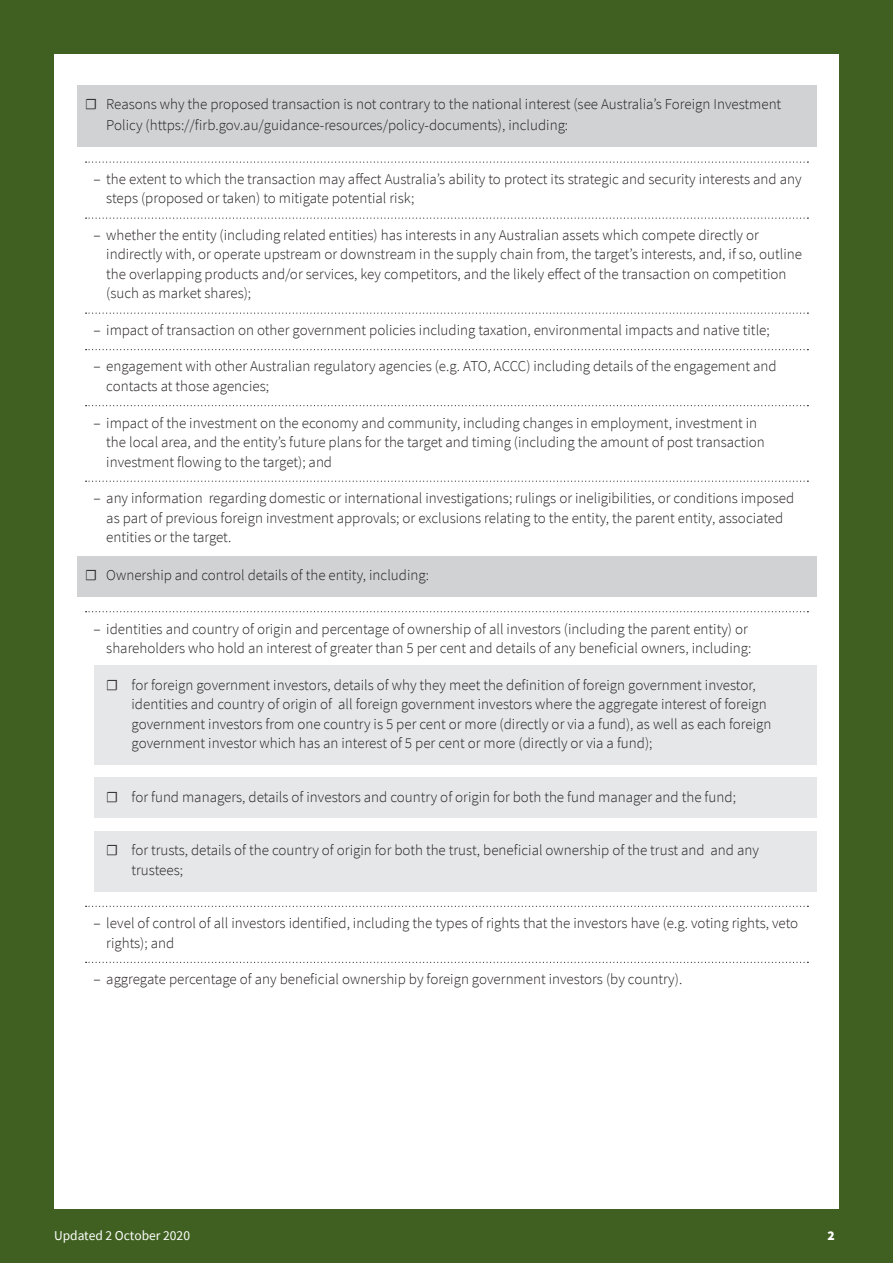
<style>
.page{position:relative;width:893px;height:1263px;background:#3f6020}
.page>*{position:absolute;margin:0;border:0;box-sizing:border-box;transform-origin:0 0}
.Body_text_INDENT_exa{font:300 15px/19.5px "Source Sans Pro";color:#231f20}
.Body_text_INDENT_sha{font:300 15px/19.5px "Source Sans Pro";color:#231f20}
.Body_text_INDENT{font:300 15px/21px "Source Sans Pro";color:#231f20}
.t1{font:13.5px "Source Sans Pro";color:#fff}
.t2{font:900 13.5px "Source Sans Pro";color:#fff}
</style>
<div class="page">
<div style="left:54px;top:54px;width:785px;height:1155px;background:#fff"></div>
<div style="left:77px;top:85px;width:739px;height:62px;background:#d1d2d4"></div>
<svg style="left:86px;top:162px;width:722px;height:1px"></svg>
<svg style="left:86px;top:218px;width:722px;height:1px"></svg>
<svg style="left:86px;top:313px;width:722px;height:1px"></svg>
<svg style="left:86px;top:349px;width:722px;height:1px"></svg>
<svg style="left:86px;top:405px;width:722px;height:1px"></svg>
<svg style="left:86px;top:481px;width:722px;height:1px"></svg>
<div style="left:77px;top:556px;width:739px;height:40px;background:#d1d2d4"></div>
<svg style="left:86px;top:611px;width:722px;height:1px"></svg>
<div style="left:94px;top:665px;width:722px;height:99px;background:#e6e7e9"></div>
<div style="left:94px;top:777px;width:722px;height:41px;background:#e6e7e9"></div>
<div style="left:94px;top:831px;width:722px;height:60px;background:#e6e7e9"></div>
<svg style="left:86px;top:906px;width:722px;height:1px"></svg>
<svg style="left:86px;top:962px;width:722px;height:1px"></svg>
<p class="Body_text_INDENT" style="left:106px;top:94px;width:676px;text-indent:-21px">☐ Reasons why the proposed transaction is not contrary to the national interest (see Australia’s Foreign Investment<br>Policy (https://firb.gov.au/guidance-resources/policy-documents), including:</p>
<p class="Body_text_INDENT_exa" style="left:106px;top:169px;width:697px;text-indent:-13px">– the extent to which the transaction may affect Australia’s ability to protect its strategic and security interests and any steps (proposed or taken) to mitigate potential risk;</p>
<p class="Body_text_INDENT_exa" style="left:106px;top:225px;width:697px;text-indent:-13px">– whether the entity (including related entities) has interests in any Australian assets which compete directly or indirectly with, or operate upstream or downstream in the supply chain from, the target’s interests, and, if so, outline the overlapping products and/or services, key competitors, and the likely effect of the transaction on competition (such as market shares);</p>
<p class="Body_text_INDENT_exa" style="left:94px;top:320px;width:678px">– impact of transaction on other government policies including taxation, environmental impacts and native title;</p>
<p class="Body_text_INDENT_exa" style="left:106px;top:357px;width:672px;text-indent:-13px">– engagement with other Australian regulatory agencies (e.g. ATO, ACCC) including details of the engagement and contacts at those agencies;</p>
<p class="Body_text_INDENT_exa" style="left:106px;top:413px;width:660px;text-indent:-13px">– impact of the investment on the economy and community, including changes in employment, investment in the local area, and the entity’s future plans for the target and timing (including the amount of post transaction investment flowing to the target); and</p>
<p class="Body_text_INDENT_exa" style="left:106px;top:488px;width:689px;text-indent:-13px">– any information regarding domestic or international investigations; rulings or ineligibilities, or conditions imposed as part of previous foreign investment approvals; or exclusions relating to the entity, the parent entity, associated entities or the target.</p>
<p class="Body_text_INDENT" style="left:85px;top:565px;width:345px">☐ Ownership and control details of the entity, including:</p>
<p class="Body_text_INDENT_exa" style="left:94px;top:619px;width:659px;text-align:right">– identities and country of origin and percentage of ownership of all investors (including the parent entity) or shareholders who hold an interest of greater than 5 per cent and details of any beneficial owners, including:</p>
<p class="Body_text_INDENT_sha" style="left:132px;top:675px;width:641px;text-indent:-26px">☐ for foreign government investors, details of why they meet the definition of foreign government investor, identities and country of origin of all foreign government investors where the aggregate interest of foreign government investors from one country is 5 per cent or more (directly or via a fund), as well as each foreign government investor which has an interest of 5 per cent or more (directly or via a fund);</p>
<p class="Body_text_INDENT_sha" style="left:106px;top:787px;width:631px">☐ for fund managers, details of investors and country of origin for both the fund manager and the fund;</p>
<p class="Body_text_INDENT_sha" style="left:132px;top:840px;width:629px;text-indent:-26px">☐ for trusts, details of the country of origin for both the trust, beneficial ownership of the trust and and any trustees;</p>
<p class="Body_text_INDENT_exa" style="left:106px;top:913px;width:693px;text-indent:-13px">– level of control of all investors identified, including the types of rights that the investors have (e.g. voting rights, veto rights); and</p>
<p class="Body_text_INDENT_exa" style="left:94px;top:969px;width:590px">– aggregate percentage of any beneficial ownership by foreign government investors (by country).</p>
<p class="t1" style="left:54px;top:1226px;width:138px">Updated 2 October 2020</p>
<p class="t2" style="left:827px;top:1226px;width:9px">2</p>
</div>
